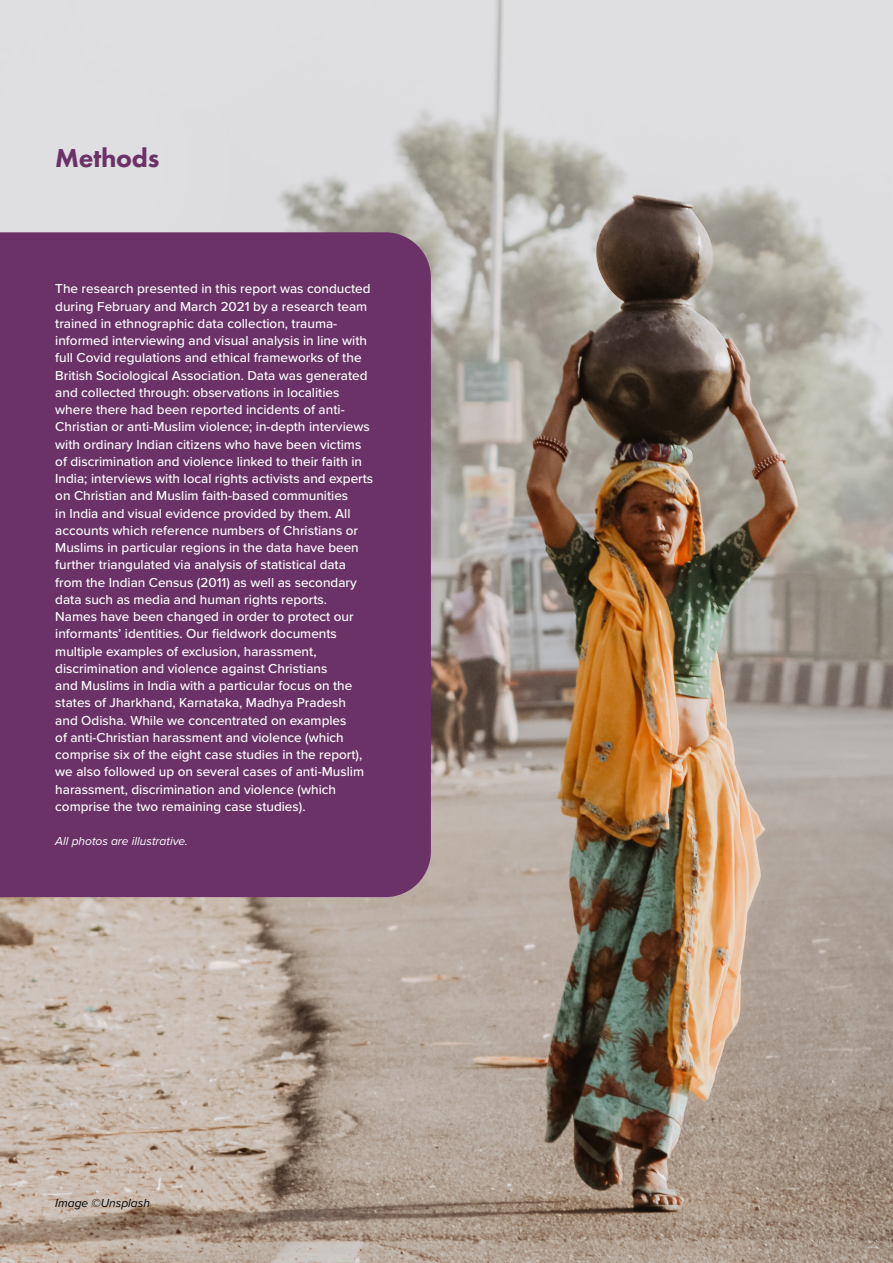
<style>
.page{position:relative;width:893px;height:1263px;background:#fff}
.page>*{position:absolute;margin:0;border:0;box-sizing:border-box;transform-origin:0 0}
.t1{font:800 27px "Futura PT";letter-spacing:-.01em;color:#6b3267}
.t2{font:500 13.5px/17.2px "Proxima Nova";color:#fff}
.t3{font:italic 12px "Proxima Nova";color:#fff}
.t4{font:italic 12px "Proxima Nova";color:#000}
</style>
<div class="page">
<img style="left:0;top:0;width:893px;height:1263px">
<div style="left:0;top:232px;width:431px;height:665px;background:#6b3267"></div>
<h1 class="t1" style="left:55px;top:141px;width:106px">Methods</h1>
<p class="t2" style="left:55px;top:280px;width:320px">The research presented in this report was conducted during February and March 2021 by a research team trained in ethnographic data collection, trauma&shy;informed interviewing and visual analysis in line with full Covid regulations and ethical frameworks of the British Sociological Association. Data was generated and collected through: observations in localities where there had been reported incidents of anti-Christian or anti-Muslim violence; in-depth interviews with ordinary Indian citizens who have been victims of discrimination and violence linked to their faith in India; interviews with local rights activists and experts on Christian and Muslim faith-based communities<br>in India and visual evidence provided by them. All accounts which reference numbers of Christians or Muslims in particular regions in the data have been further triangulated via analysis of statistical data from the Indian Census (2011) as well as secondary data such as media and human rights reports.<br>Names have been changed in order to protect our informants’ identities. Our fieldwork documents multiple examples of exclusion, harassment, discrimination and violence against Christians<br>and Muslims in India with a particular focus on the states of Jharkhand, Karnataka, Madhya Pradesh<br>and Odisha. While we concentrated on examples<br>of anti-Christian harassment and violence (which comprise six of the eight case studies in the report), we also followed up on several cases of anti-Muslim harassment, discrimination and violence (which comprise the two remaining case studies).</p>
<p class="t3" style="left:55px;top:832px;width:134px">All photos are illustrative.</p>
<p class="t4" style="left:55px;top:1193px;width:96px">Image ©Unsplash</p>
</div>
